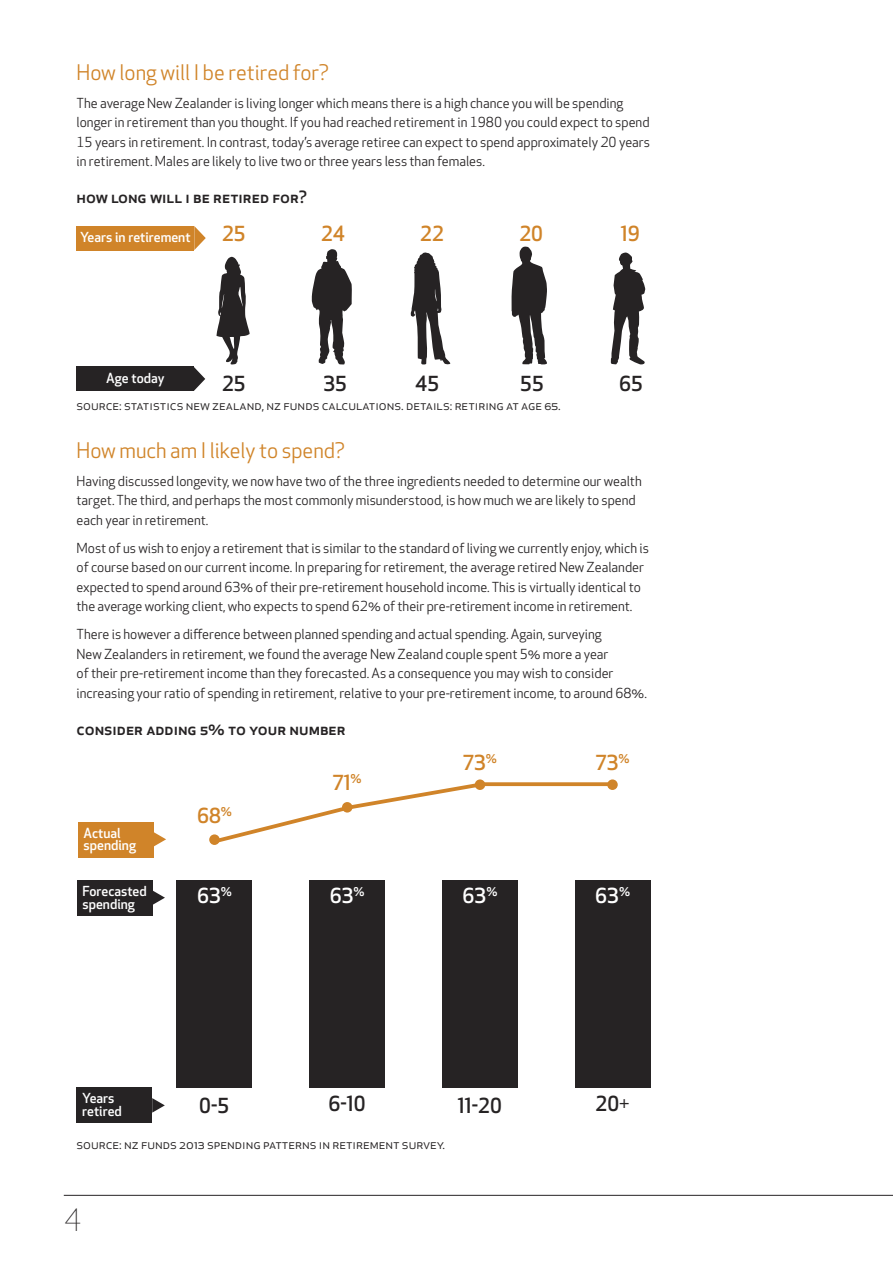
<style>
.page{position:relative;width:893px;height:1263px;background:#fff}
.page>*{position:absolute;margin:0;border:0;box-sizing:border-box;transform-origin:0 0}
.t1{font:300 30px "Apex New";color:#262324}
.t2{font:21px "Apex New";color:#d08429}
.t3{font:500 20.25px "Apex New";color:#262324}
.t4{font:500 20.25px "Apex New";color:#d08429}
.t5{font:500 20.25px "Apex New";color:#fff}
.t6{font:500 16.5px "Apex New";color:#262324}
.t7{font:13.5px/19.5px "Apex New";color:#262324}
.t8{font:500 13.5px/12.8px "Apex New";color:#fff}
.s1{font-size:11.85px}
</style>
<div class="page">
<hr style="left:64px;top:1195px;width:829px;height:1px;background:#262324">
<svg style="left:216px;top:257px;width:34px;height:107px"></svg>
<svg style="left:311px;top:249px;width:41px;height:116px"></svg>
<svg style="left:411px;top:252px;width:40px;height:112px"></svg>
<svg style="left:512px;top:247px;width:35px;height:117px"></svg>
<svg style="left:611px;top:252px;width:34px;height:113px"></svg>
<div style="left:77px;top:226px;width:117px;height:24px;background:#d08429"></div>
<div style="left:77px;top:367px;width:117px;height:24px;background:#262324"></div>
<svg style="left:194px;top:226px;width:12px;height:24px"></svg>
<svg style="left:194px;top:367px;width:11px;height:24px"></svg>
<svg style="left:217px;top:780px;width:400px;height:65px"></svg>
<div style="left:209px;top:834px;width:11px;height:11px;background:#d08429;border-radius:50%"></div>
<div style="left:342px;top:802px;width:10px;height:10px;background:#d08429;border-radius:50%"></div>
<div style="left:475px;top:779px;width:10px;height:11px;background:#d08429;border-radius:50%"></div>
<div style="left:607px;top:779px;width:11px;height:11px;background:#d08429;border-radius:50%"></div>
<div style="left:177px;top:881px;width:75px;height:207px;background:#262324"></div>
<div style="left:309px;top:881px;width:76px;height:207px;background:#262324"></div>
<div style="left:442px;top:881px;width:76px;height:207px;background:#262324"></div>
<div style="left:575px;top:881px;width:76px;height:207px;background:#262324"></div>
<div style="left:77px;top:1088px;width:75px;height:35px;background:#262324"></div>
<div style="left:77px;top:880px;width:75px;height:36px;background:#262324"></div>
<div style="left:78px;top:822px;width:76px;height:35px;background:#d08429"></div>
<svg style="left:152px;top:1098px;width:13px;height:15px"></svg>
<svg style="left:152px;top:890px;width:13px;height:15px"></svg>
<svg style="left:154px;top:832px;width:12px;height:15px"></svg>
<h2 class="t2" style="left:77px;top:59px;width:254px">How long will I be retired for?</h2>
<p class="t7" style="left:77px;top:93px;width:575px">The average New Zealander is living longer which means there is a high chance you will be spending longer in retirement than you thought. If you had reached retirement in 1980 you could expect to spend 15 years in retirement. In contrast, today’s average retiree can expect to spend approximately 20 years in retirement. Males are likely to live two or three years less than females.</p>
<p class="t6" style="left:77px;top:186px;width:232px">how long will i be retired for?</p>
<p class="t8" style="left:80px;top:231px;width:112px">Years in retirement</p>
<h3 class="t4" style="left:621px;top:220px;width:20px">19</h3>
<h3 class="t4" style="left:222px;top:220px;width:25px">25</h3>
<h3 class="t4" style="left:321px;top:220px;width:25px">24</h3>
<h3 class="t4" style="left:420px;top:220px;width:25px">22</h3>
<h3 class="t4" style="left:519px;top:220px;width:25px">20</h3>
<p class="t8" style="left:106px;top:372px;width:60px">Age today</p>
<p class="t7" style="left:77px;top:395px;width:486px">source: statistics new zealand, nz funds calculations. details: retiring at age 65.</p>
<h2 class="t2" style="left:77px;top:437px;width:270px">How much am I likely to spend?</h2>
<p class="t7" style="left:77px;top:471px;width:567px">Having discussed longevity, we now have two of the three ingredients needed to determine our wealth target. The third, and perhaps the most commonly misunderstood, is how much we are likely to spend each year in retirement.</p>
<p class="t7" style="left:77px;top:538px;width:574px">Most of us wish to enjoy a retirement that is similar to the standard of living we currently enjoy, which is of course based on our current income. In preparing for retirement, the average retired New Zealander expected to spend around 63% of their pre-retirement household income. This is virtually identical to the average working client, who expects to spend 62% of their pre-retirement income in retirement.</p>
<p class="t7" style="left:77px;top:625px;width:572px">There is however a difference between planned spending and actual spending. Again, surveying<br>New Zealanders in retirement, we found the average New Zealand couple spent 5% more a year<br>of their pre-retirement income than they forecasted. As a consequence you may wish to consider increasing your ratio of spending in retirement, relative to your pre-retirement income, to around 68%.</p>
<p class="t6" style="left:77px;top:718px;width:270px">consider adding 5% to your number</p>
<h3 class="t3" style="left:222px;top:370px;width:25px">25</h3>
<h3 class="t3" style="left:323px;top:370px;width:25px">35</h3>
<h3 class="t3" style="left:415px;top:370px;width:25px">45</h3>
<h3 class="t3" style="left:619px;top:370px;width:25px">65</h3>
<h3 class="t3" style="left:520px;top:370px;width:25px">55</h3>
<p class="t8" style="left:84px;top:826px;width:54px">Actual spending</p>
<p class="t8" style="left:82px;top:884px;width:66px">Forecasted spending</p>
<h3 class="t4" style="left:197px;top:801px;width:36px">68<sup>%</sup></h3>
<h3 class="t5" style="left:197px;top:882px;width:36px">63<sup>%</sup></h3>
<h3 class="t4" style="left:333px;top:769px;width:31px">71<sup>%</sup></h3>
<h3 class="t5" style="left:330px;top:882px;width:36px">63<sup>%</sup></h3>
<h3 class="t4" style="left:463px;top:749px;width:35px">73<sup>%</sup></h3>
<h3 class="t4" style="left:596px;top:749px;width:35px">73<sup>%</sup></h3>
<h3 class="t5" style="left:463px;top:882px;width:36px">63<sup>%</sup></h3>
<h3 class="t5" style="left:595px;top:882px;width:36px">63<sup>%</sup></h3>
<p class="t8" style="left:82px;top:1092px;width:34px">Years</p>
<h3 class="t3" style="left:596px;top:1090px;width:36px">20<span class="s1">+</span></h3>
<h3 class="t3" style="left:328px;top:1090px;width:39px">6-10</h3>
<h3 class="t3" style="left:199px;top:1092px;width:32px">0-5</h3>
<h3 class="t3" style="left:458px;top:1092px;width:45px">11-20</h3>
<p class="t8" style="left:82px;top:1104px;width:41px">retired</p>
<p class="t7" style="left:77px;top:1134px;width:370px">source: nz funds 2013 spending patterns in retirement survey.</p>
<h1 class="t1" style="left:64px;top:1201px;width:19px">4</h1>
</div>
